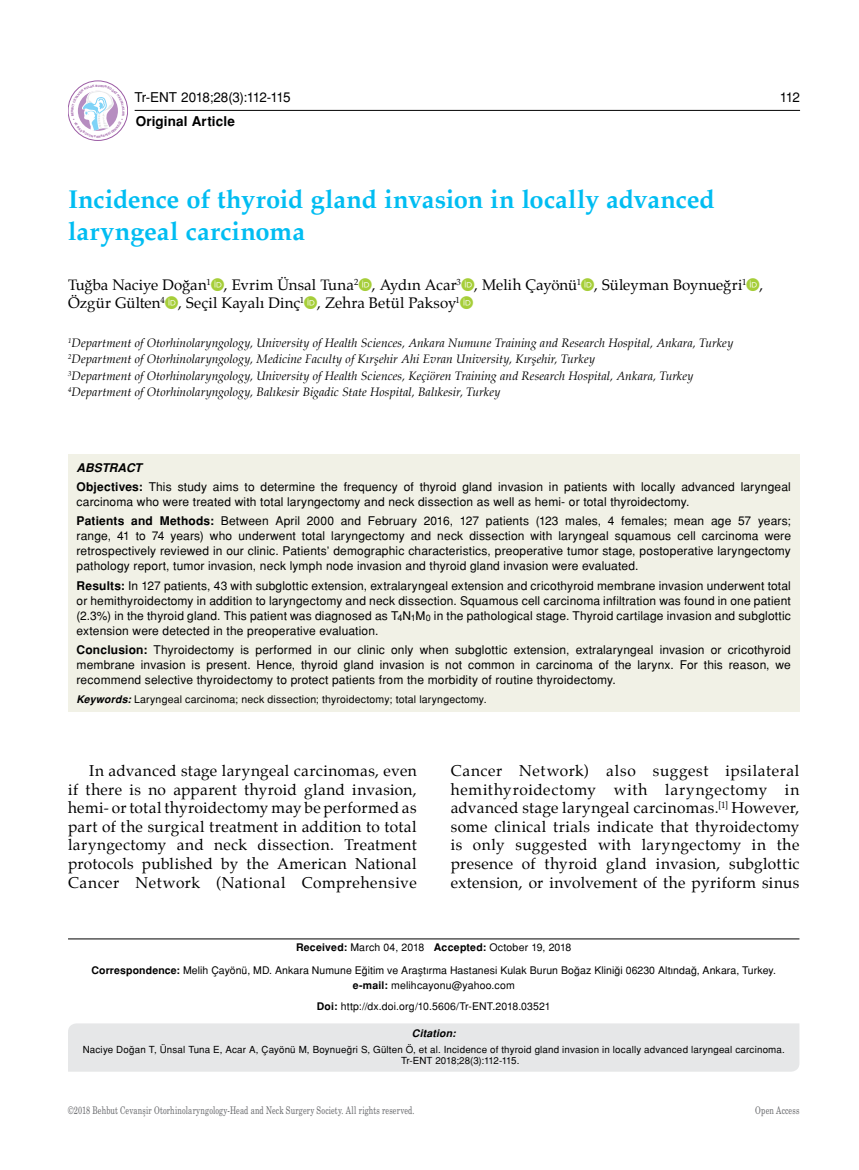
<style>
.page{position:relative;width:859px;height:1170px;background:#fff}
.page>*{position:absolute;margin:0;border:0;box-sizing:border-box;transform-origin:0 0}
.t1{font:700 25.5px/31.5px "Palatino";letter-spacing:-.005em;color:#00bdf2}
.t2{font:15.45px/18.6px "Palatino";letter-spacing:.025em;color:#000;text-align:justify}
.t3{font:15px/18px "Palatino";letter-spacing:.005em;color:#000}
.t4{font:13.5px "Helvetica Normal Tr";letter-spacing:-.055em;color:#000}
.t5{font:700 13.5px "Helvetica Tr";letter-spacing:.01em;color:#000}
.t6{font:12px/15px "Helvetica Normal Tr";letter-spacing:.015em;color:#000;text-align:justify}
.t7{font:italic 12px/16.5px "Palatino";letter-spacing:.005em;color:#000}
.t8{font:12px "Helvetica Bold Italic Tr";letter-spacing:-.01em;color:#000}
.t9{font:10.5px/15.6px "Helvetica Normal Tr";letter-spacing:.01em;color:#000;text-align:center}
.t10{font:10.5px "Madison Tr";letter-spacing:.015em;color:#6d6e71}
.t11{font:10.5px "Helvetica Bold Italic Tr";letter-spacing:.02em;color:#000}
.t12{font:9.75px/11.7px "Helvetica Normal Tr";letter-spacing:.02em;color:#000}
.s1{font-family:"Helvetica Tr";font-weight:700}
.s2{font-family:"Helvetica Bold Italic Tr"}
</style>
<div class="page">
<hr style="left:135px;top:110px;width:665px;height:1px;background:#000">
<svg style="left:68px;top:81px;width:60px;height:59px"></svg>
<div style="left:68px;top:81px;width:60px;height:59px;border:1px solid #9b5ba4;border-radius:50%"></div>
<div style="left:68px;top:454px;width:731px;height:257px;background:#f1f1e6"></div>
<hr style="left:68px;top:938px;width:731px;height:1px;background:#000">
<div style="left:68px;top:1023px;width:731px;height:48px;background:#e6e7e8"></div>
<svg style="left:71px;top:84px;width:54px;height:53px"></svg>
<p class="t4" style="left:135px;top:89px;width:158px">Tr-ENT 2018;28(3):112-115</p>
<p class="t4" style="left:780px;top:89px;width:22px">112</p>
<p class="t5" style="left:136px;top:113px;width:101px">Original Article</p>
<h1 class="t1" style="left:68px;top:186px;width:648px">Incidence of thyroid gland invasion in locally advanced laryngeal carcinoma</h1>
<p class="t3" style="left:68px;top:277px;width:697px">Tuğba Naciye Doğan<sup>1</sup> , Evrim Ünsal Tuna<sup>2</sup> , Aydın Acar<sup>3</sup> , Melih Çayönü<sup>1</sup> , Süleyman Boynueğri<sup>1</sup> ,<br>Özgür Gülten<sup>4</sup> , Seçil Kayalı Dinç<sup>1</sup> , Zehra Betül Paksoy<sup>1</sup></p>
<p class="t7" style="left:68px;top:335px;width:667px"><sup>1</sup>Department of Otorhinolaryngology, University of Health Sciences, Ankara Numune Training and Research Hospital, Ankara, Turkey <sup>2</sup>Department of Otorhinolaryngology, Medicine Faculty of Kırşehir Ahi Evran University, Kırşehir, Turkey<br><sup>3</sup>Department of Otorhinolaryngology, University of Health Sciences, Keçiören Training and Research Hospital, Ankara, Turkey <sup>4</sup>Department of Otorhinolaryngology, Balıkesir Bigadic State Hospital, Balıkesir, Turkey</p>
<p class="t8" style="left:77px;top:460px;width:67px">ABSTRACT</p>
<p class="t6" style="left:77px;top:479px;width:716px"><span class="s1">Objectives:</span> This study aims to determine the frequency of thyroid gland invasion in patients with locally advanced laryngeal carcinoma who were treated with total laryngectomy and neck dissection as well as hemi- or total thyroidectomy.</p>
<p class="t6" style="left:77px;top:513px;width:716px"><span class="s1">Patients and Methods:</span> Between April 2000 and February 2016, 127 patients (123 males, 4 females; mean age 57 years; range, 41 to 74 years) who underwent total laryngectomy and neck dissection with laryngeal squamous cell carcinoma were retrospectively reviewed in our clinic. Patients’ demographic characteristics, preoperative tumor stage, postoperative laryngectomy pathology report, tumor invasion, neck lymph node invasion and thyroid gland invasion were evaluated.</p>
<p class="t6" style="left:77px;top:577px;width:716px"><span class="s1">Results:</span> In 127 patients, 43 with subglottic extension, extralaryngeal extension and cricothyroid membrane invasion underwent total or hemithyroidectomy in addition to laryngectomy and neck dissection. Squamous cell carcinoma infiltration was found in one patient (2.3%) in the thyroid gland. This patient was diagnosed as T<sub>4</sub>N<sub>1</sub>M<sub>0</sub> in the pathological stage. Thyroid cartilage invasion and subglottic extension were detected in the preoperative evaluation.</p>
<p class="t6" style="left:77px;top:642px;width:716px"><span class="s1">Conclusion:</span> Thyroidectomy is performed in our clinic only when subglottic extension, extralaryngeal invasion or cricothyroid membrane invasion is present. Hence, thyroid gland invasion is not common in carcinoma of the larynx. For this reason, we recommend selective thyroidectomy to protect patients from the morbidity of routine thyroidectomy.</p>
<p class="t9" style="left:77px;top:691px;width:412px"><span class="s2">Keywords:</span> Laryngeal carcinoma; neck dissection; thyroidectomy; total laryngectomy.</p>
<p class="t2" style="left:68px;top:762px;width:350px;text-indent:21px">In advanced stage laryngeal carcinomas, even if there is no apparent thyroid gland invasion, hemi- or total thyroidectomy may be performed as part of the surgical treatment in addition to total laryngectomy and neck dissection. Treatment protocols published by the American National Cancer Network (National Comprehensive</p>
<p class="t2" style="left:451px;top:762px;width:350px">Cancer Network) also suggest ipsilateral hemithyroidectomy with laryngectomy in advanced stage laryngeal carcinomas.<sup>[1]</sup> However, some clinical trials indicate that thyroidectomy is only suggested with laryngectomy in the presence of thyroid gland invasion, subglottic extension, or involvement of the pyriform sinus</p>
<p class="t9" style="left:296px;top:939px;width:277px"><span class="s1">Received:</span> March 04, 2018 <span class="s1">Accepted:</span> October 19, 2018</p>
<p class="t9" style="left:92px;top:962px;width:686px"><span class="s1">Correspondence:</span> Melih Çayönü, MD. Ankara Numune Eğitim ve Araştırma Hastanesi Kulak Burun Boğaz Kliniği 06230 Altındağ, Ankara, Turkey. <span class="s1">e-mail:</span> melihcayonu@yahoo.com</p>
<p class="t9" style="left:317px;top:998px;width:235px"><span class="s1">Doi:</span> http://dx.doi.org/10.5606/Tr-ENT.2018.03521</p>
<p class="t11" style="left:412px;top:1026px;width:45px">Citation:</p>
<p class="t12" style="left:401px;top:1043px;width:385px;text-indent:-318px">Naciye Doğan T, Ünsal Tuna E, Acar A, Çayönü M, Boynueğri S, Gülten Ö, et al. Incidence of thyroid gland invasion in locally advanced laryngeal carcinoma.<br>Tr-ENT 2018;28(3):112-115.</p>
<p class="t10" style="left:68px;top:1103px;width:348px">©2018 Behbut Cevanşir Otorhinolaryngology-Head and Neck Surgery Society. All rights reserved.</p>
<p class="t10" style="left:755px;top:1103px;width:46px">Open Access</p>
</div>
